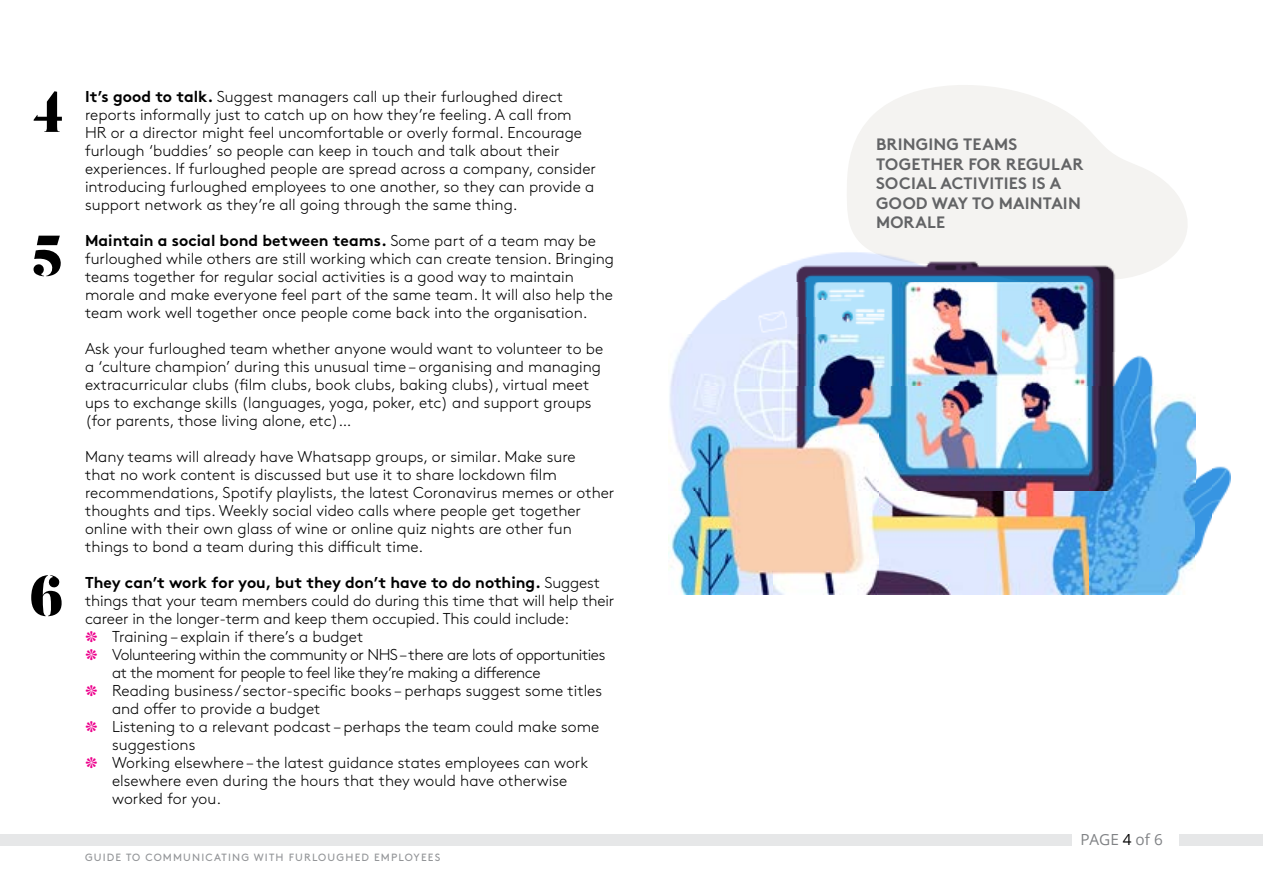
<style>
.page{position:relative;width:1263px;height:893px;background:#fff}
.page>*{position:absolute;margin:0;border:0;box-sizing:border-box;transform-origin:0 0}
.t1{font:900 57px "Butler Stencil";color:#000}
.t2{font:700 16.5px/19.5px "Brown Std";letter-spacing:.01em;color:#636466}
.t3{font:300 15.75px/18px "Brown Std";color:#000}
.t4{font:300 15.75px "Brown Std";letter-spacing:-.03em;color:#000}
.t5{font:700 15.75px "Brown Std";color:#000}
.t6{font:15.3px "Open Sans";color:#808285}
.t7{font:10.5px "Brown Std";letter-spacing:.11em;color:#939598}
.s1{font-weight:700}
.s2{font-weight:300}
.s3{color:#000}
</style>
<div class="page">
<div style="left:0;top:834px;width:1263px;height:12px;background:#e6e7e8"></div>
<div style="left:1073px;top:828px;width:106px;height:25px;background:#fff"></div>
<img style="left:669px;top:386px;width:526px;height:208px">
<img style="left:1195px;top:456px;width:18px;height:100px">
<img style="left:1213px;top:466px;width:17px;height:49px">
<img style="left:670px;top:334px;width:227px;height:52px">
<img style="left:897px;top:284px;width:210px;height:102px">
<img style="left:1107px;top:351px;width:47px;height:35px">
<img style="left:1107px;top:284px;width:9px;height:67px">
<img style="left:691px;top:316px;width:206px;height:18px">
<img style="left:705px;top:299px;width:192px;height:17px">
<img style="left:726px;top:282px;width:171px;height:17px">
<img style="left:750px;top:264px;width:96px;height:18px">
<svg style="left:846px;top:85px;width:341px;height:199px;fill:#f4f3f1"></svg>
<h1 class="t1" style="left:32px;top:76px;width:33px">4</h1>
<h1 class="t1" style="left:31px;top:220px;width:34px">5</h1>
<h1 class="t1" style="left:29px;top:560px;width:36px">6</h1>
<p class="t3" style="left:85px;top:88px;width:512px"><span class="s1">It’s good to talk.</span> Suggest managers call up their furloughed direct reports informally just to catch up on how they’re feeling. A call from HR or a director might feel uncomfortable or overly formal. Encourage furlough ‘buddies’ so people can keep in touch and talk about their experiences. If furloughed people are spread across a company, consider introducing furloughed employees to one another, so they can provide a support network as they’re all going through the same thing.</p>
<p class="t3" style="left:85px;top:232px;width:530px"><span class="s1">Maintain a social bond between teams.</span> Some part of a team may be furloughed while others are still working which can create tension. Bringing teams together for regular social activities is a good way to maintain morale and make everyone feel part of the same team. It will also help the team work well together once people come back into the organisation.</p>
<p class="t3" style="left:85px;top:340px;width:520px">Ask your furloughed team whether anyone would want to volunteer to be a ‘culture champion’ during this unusual time – organising and managing extracurricular clubs (film clubs, book clubs, baking clubs), virtual meet ups to exchange skills (languages, yoga, poker, etc) and support groups (for parents, those living alone, etc)…</p>
<p class="t3" style="left:85px;top:448px;width:531px">Many teams will already have Whatsapp groups, or similar. Make sure<br>that no work content is discussed but use it to share lockdown film recommendations, Spotify playlists, the latest Coronavirus memes or other thoughts and tips. Weekly social video calls where people get together online with their own glass of wine or online quiz nights are other fun things to bond a team during this difficult time.</p>
<p class="t5" style="left:85px;top:573px;width:517px">They can’t work for you, but they don’t have to do nothing. <span class="s2">Suggest</span></p>
<p class="t3" style="left:85px;top:592px;width:531px">things that your team members could do during this time that will help their</p>
<p class="t3" style="left:85px;top:610px;width:486px">career in the longer-term and keep them occupied. This could include:</p>
<p class="t3" style="left:112px;top:628px;width:253px">Training – explain if there’s a budget</p>
<p class="t4" style="left:112px;top:646px;width:495px">Volunteering within the community or NHS – there are lots of opportunities</p>
<p class="t4" style="left:112px;top:664px;width:430px">at the moment for people to feel like they’re making a difference</p>
<p class="t3" style="left:112px;top:682px;width:492px">Reading business/ sector-specific books – perhaps suggest some titles</p>
<p class="t3" style="left:112px;top:700px;width:210px">and offer to provide a budget</p>
<p class="t3" style="left:112px;top:718px;width:489px">Listening to a relevant podcast – perhaps the team could make some</p>
<p class="t3" style="left:112px;top:736px;width:85px">suggestions</p>
<p class="t3" style="left:112px;top:754px;width:478px">Working elsewhere – the latest guidance states employees can work</p>
<p class="t3" style="left:112px;top:772px;width:457px">elsewhere even during the hours that they would have otherwise</p>
<p class="t3" style="left:112px;top:790px;width:111px">worked for you.</p>
<p class="t7" style="left:85px;top:852px;width:357px">GUIDE TO COMMUNICATING WITH FURLOUGHED EMPLOYEES</p>
<p class="t2" style="left:876px;top:135px;width:209px">BRINGING TEAMS<br>TOGETHER FOR REGULAR<br>SOCIAL ACTIVITIES IS A<br>GOOD WAY TO MAINTAIN<br>MORALE</p>
<p class="t6" style="left:1080px;top:829px;width:84px">PAGE <span class="s3">4</span> of 6</p>
</div>
